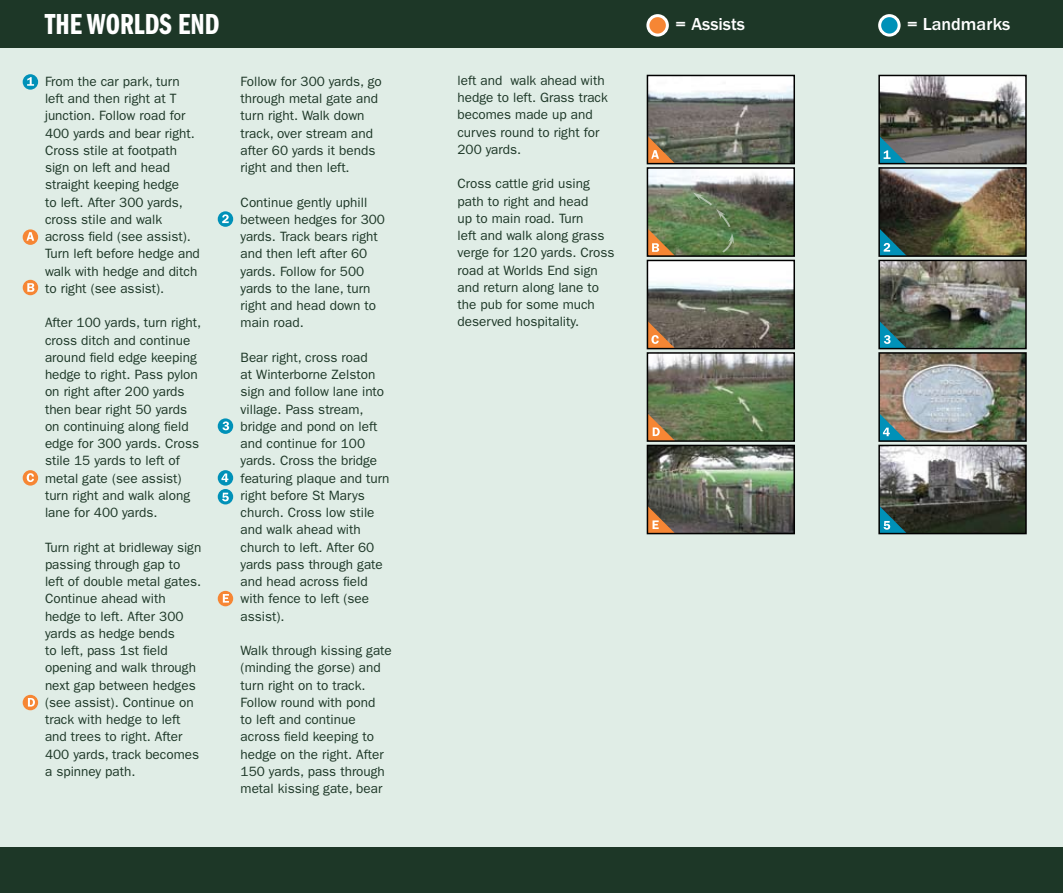
<style>
.page{position:relative;width:1063px;height:893px;background:#fff}
.page>*{position:absolute;margin:0;border:0;box-sizing:border-box;transform-origin:0 0}
.t1{font:30px "ITC Franklin Gothic Std Dm Cp";color:#fff}
.t2{font:500 18px "ITC Franklin Gothic Std";color:#fff}
.t3{font:13.5px/17.2px "ITC Franklin Gothic Std";color:#1d3727}
</style>
<div class="page">
<div style="left:0;top:45px;width:1063px;height:807px;background:#e0ede6"></div>
<div style="left:0;top:0;width:1063px;height:47px;background:#1d3727"></div>
<div style="left:0;top:847px;width:1063px;height:46px;background:#1d3727"></div>
<svg style="left:880px;top:16px;width:19px;height:19px"></svg>
<div style="left:878px;top:14px;width:23px;height:23px;border:3px solid #fff;border-radius:50%"></div>
<svg style="left:648px;top:16px;width:19px;height:19px"></svg>
<div style="left:646px;top:14px;width:23px;height:23px;border:3px solid #fff;border-radius:50%"></div>
<img style="left:881px;top:78px;width:143px;height:83px">
<img style="left:881px;top:170px;width:143px;height:84px">
<img style="left:881px;top:263px;width:143px;height:83px">
<img style="left:881px;top:355px;width:143px;height:84px">
<img style="left:881px;top:448px;width:143px;height:83px">
<img style="left:650px;top:78px;width:142px;height:83px">
<img style="left:650px;top:170px;width:142px;height:84px">
<img style="left:650px;top:263px;width:142px;height:83px">
<img style="left:650px;top:355px;width:142px;height:84px">
<img style="left:650px;top:448px;width:142px;height:83px">
<svg style="left:881px;top:136px;width:26px;height:25px"></svg>
<svg style="left:881px;top:228px;width:26px;height:26px"></svg>
<svg style="left:881px;top:321px;width:26px;height:25px"></svg>
<svg style="left:881px;top:413px;width:26px;height:26px"></svg>
<svg style="left:881px;top:506px;width:26px;height:25px"></svg>
<svg style="left:650px;top:136px;width:25px;height:25px"></svg>
<svg style="left:650px;top:228px;width:25px;height:26px"></svg>
<svg style="left:650px;top:321px;width:25px;height:25px"></svg>
<svg style="left:650px;top:413px;width:25px;height:26px"></svg>
<svg style="left:650px;top:506px;width:25px;height:25px"></svg>
<div style="left:647px;top:445px;width:148px;height:89px;border:2px solid #000"></div>
<div style="left:647px;top:352px;width:148px;height:90px;border:2px solid #000"></div>
<div style="left:647px;top:260px;width:148px;height:89px;border:2px solid #000"></div>
<div style="left:647px;top:167px;width:148px;height:90px;border:2px solid #000"></div>
<div style="left:647px;top:75px;width:148px;height:89px;border:2px solid #000"></div>
<div style="left:23px;top:280px;width:15px;height:15px;background:#f68634;border-radius:50%"></div>
<svg style="left:27px;top:283px;width:7px;height:9px"></svg>
<svg style="left:23px;top:470px;width:15px;height:16px"></svg>
<svg style="left:27px;top:473px;width:7px;height:9px"></svg>
<div style="left:23px;top:695px;width:15px;height:15px;background:#f68634;border-radius:50%"></div>
<svg style="left:28px;top:698px;width:7px;height:9px"></svg>
<div style="left:218px;top:591px;width:15px;height:15px;background:#f68634;border-radius:50%"></div>
<svg style="left:223px;top:594px;width:6px;height:9px"></svg>
<svg style="left:218px;top:470px;width:15px;height:16px"></svg>
<svg style="left:221px;top:473px;width:7px;height:9px"></svg>
<div style="left:218px;top:489px;width:15px;height:15px;background:#0091b8;border-radius:50%"></div>
<svg style="left:222px;top:493px;width:7px;height:8px"></svg>
<div style="left:878px;top:75px;width:149px;height:89px;border:2px solid #000"></div>
<div style="left:878px;top:167px;width:149px;height:90px;border:2px solid #000"></div>
<div style="left:878px;top:260px;width:149px;height:89px;border:2px solid #000"></div>
<div style="left:878px;top:352px;width:149px;height:90px;border:2px solid #000"></div>
<div style="left:878px;top:445px;width:149px;height:89px;border:2px solid #000"></div>
<svg style="left:23px;top:229px;width:15px;height:16px"></svg>
<svg style="left:26px;top:232px;width:8px;height:9px"></svg>
<div style="left:23px;top:74px;width:15px;height:16px;background:#0091b8;border-radius:50%"></div>
<svg style="left:27px;top:77px;width:7px;height:9px"></svg>
<svg style="left:218px;top:211px;width:15px;height:16px"></svg>
<svg style="left:222px;top:214px;width:7px;height:9px"></svg>
<svg style="left:218px;top:418px;width:15px;height:16px"></svg>
<svg style="left:222px;top:421px;width:7px;height:9px"></svg>
<svg style="left:722px;top:233px;width:12px;height:20px"></svg>
<svg style="left:693px;top:193px;width:38px;height:34px"></svg>
<p class="t1" style="left:45px;top:8px;width:176px">THE WORLDS END</p>
<p class="t2" style="left:676px;top:14px;width:71px">= Assists</p>
<p class="t2" style="left:907px;top:14px;width:105px">= Landmarks</p>
<p class="t3" style="left:45px;top:73px;width:156px">From the car park, turn left and then right at T junction. Follow road for<br>400 yards and bear right.<br>Cross stile at footpath sign on left and head straight keeping hedge<br>to left. After 300 yards, cross stile and walk across field (see assist).<br>Turn left before hedge and walk with hedge and ditch to right (see assist).</p>
<p class="t3" style="left:45px;top:314px;width:158px">After 100 yards, turn right, cross ditch and continue around field edge keeping hedge to right. Pass pylon on right after 200 yards then bear right 50 yards on continuing along field edge for 300 yards. Cross stile 15 yards to left of metal gate (see assist) turn right and walk along lane for 400 yards.</p>
<p class="t3" style="left:45px;top:538px;width:158px">Turn right at bridleway sign passing through gap to left of double metal gates.<br>Continue ahead with hedge to left. After 300 yards as hedge bends<br>to left, pass 1st field opening and walk through next gap between hedges (see assist). Continue on track with hedge to left and trees to right. After<br>400 yards, track becomes a spinney path.</p>
<p class="t3" style="left:241px;top:73px;width:143px">Follow for 300 yards, go through metal gate and turn right. Walk down track, over stream and after 60 yards it bends right and then left.</p>
<p class="t3" style="left:241px;top:193px;width:146px">Continue gently uphill between hedges for 300 yards. Track bears right and then left after 60 yards. Follow for 500 yards to the lane, turn right and head down to main road.</p>
<p class="t3" style="left:241px;top:349px;width:150px">Bear right, cross road<br>at Winterborne Zelston sign and follow lane into village. Pass stream, bridge and pond on left and continue for 100 yards. Cross the bridge featuring plaque and turn right before St Marys church. Cross low stile and walk ahead with church to left. After 60 yards pass through gate and head across field with fence to left (see assist).</p>
<p class="t3" style="left:241px;top:642px;width:153px">Walk through kissing gate (minding the gorse) and turn right on to track.<br>Follow round with pond<br>to left and continue across field keeping to hedge on the right. After<br>150 yards, pass through metal kissing gate, bear</p>
<p class="t3" style="left:457px;top:72px;width:152px">left and walk ahead with hedge to left. Grass track becomes made up and curves round to right for<br>200 yards.</p>
<p class="t3" style="left:457px;top:175px;width:159px">Cross cattle grid using path to right and head<br>up to main road. Turn<br>left and walk along grass verge for 120 yards. Cross road at Worlds End sign and return along lane to the pub for some much deserved hospitality.</p>
</div>
